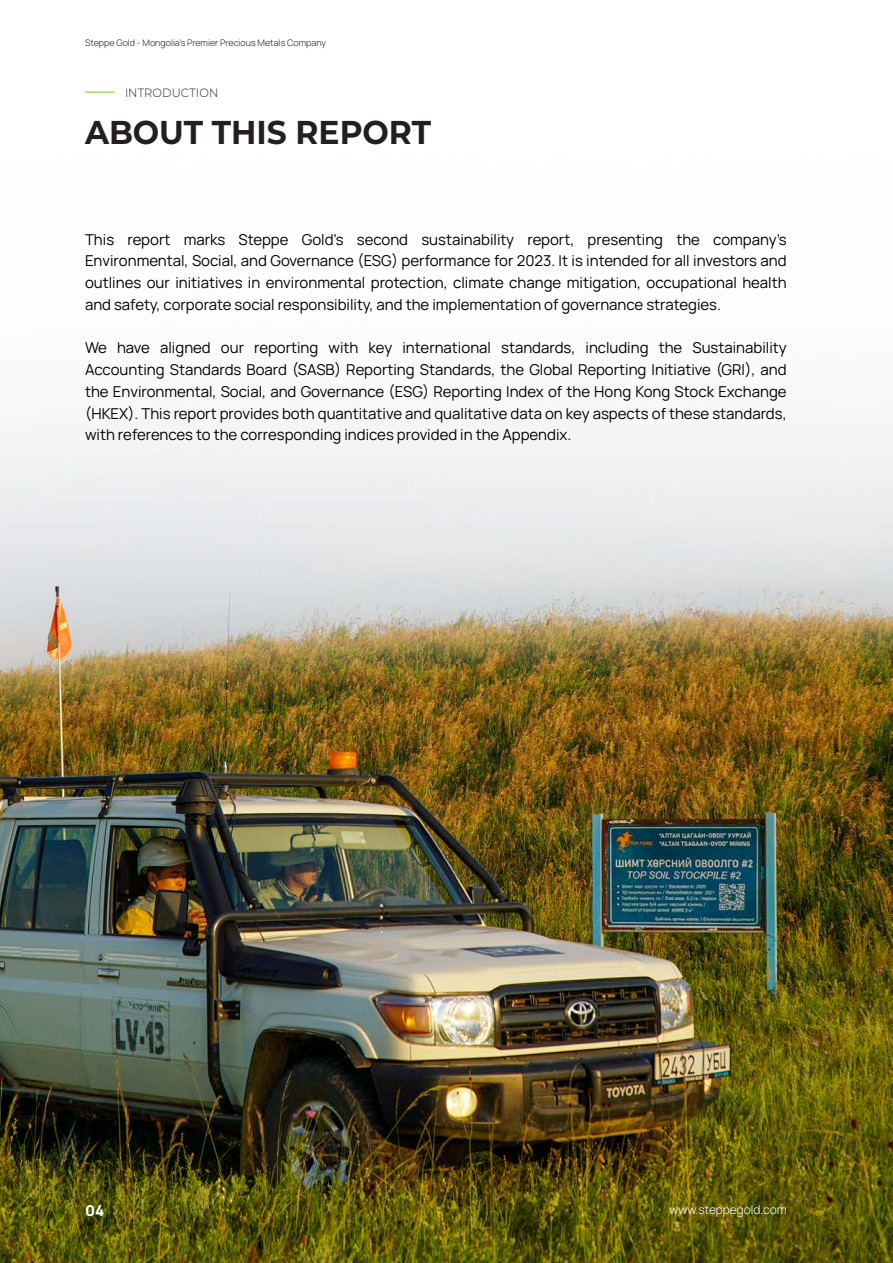
<style>
.page{position:relative;width:893px;height:1263px;background:#fff}
.page>*{position:absolute;margin:0;border:0;box-sizing:border-box;transform-origin:0 0}
.Header_Sub{font:700 33px "Montserrat";color:#231f20;scale:.95 1}
.Main_text{font:15px/21.8px "Manrope";color:#000;text-align:justify}
.t1{font:800 15px "Manrope";color:#fff}
.t2{font:300 12px "Manrope";color:#fff}
.Header_Sub-2{font:300 12px "Montserrat";letter-spacing:.01em;color:#231f20;scale:.95 1}
.t3{font:300 9px "Manrope";color:#231f20}
</style>
<div class="page">
<img style="left:0;top:91px;width:893px;height:1172px">
<svg style="left:86px;top:92px;width:28px;height:1px"></svg>
<p class="t3" style="left:85px;top:36px;width:243px">Steppe Gold - Mongolia’s Premier Precious Metals Company</p>
<p class="Header_Sub-2" style="left:125px;top:84px;width:100px">INTRODUCTION</p>
<p class="Header_Sub" style="left:85px;top:108px;width:366px">ABOUT THIS REPORT</p>
<p class="Main_text" style="left:85px;top:227px;width:703px">This report marks Steppe Gold’s second sustainability report, presenting the company’s Environmental, Social, and Governance (ESG) performance for 2023. It is intended for all investors and outlines our initiatives in environmental protection, climate change mitigation, occupational health and safety, corporate social responsibility, and the implementation of governance strategies.</p>
<p class="Main_text" style="left:85px;top:336px;width:703px">We have aligned our reporting with key international standards, including the Sustainability Accounting Standards Board (SASB) Reporting Standards, the Global Reporting Initiative (GRI), and the Environmental, Social, and Governance (ESG) Reporting Index of the Hong Kong Stock Exchange (HKEX). This report provides both quantitative and qualitative data on key aspects of these standards, with references to the corresponding indices provided in the Appendix.</p>
<p class="t1" style="left:85px;top:1197px;width:21px">04</p>
<p class="t2" style="left:669px;top:1201px;width:119px">www.steppegold.com</p>
</div>
